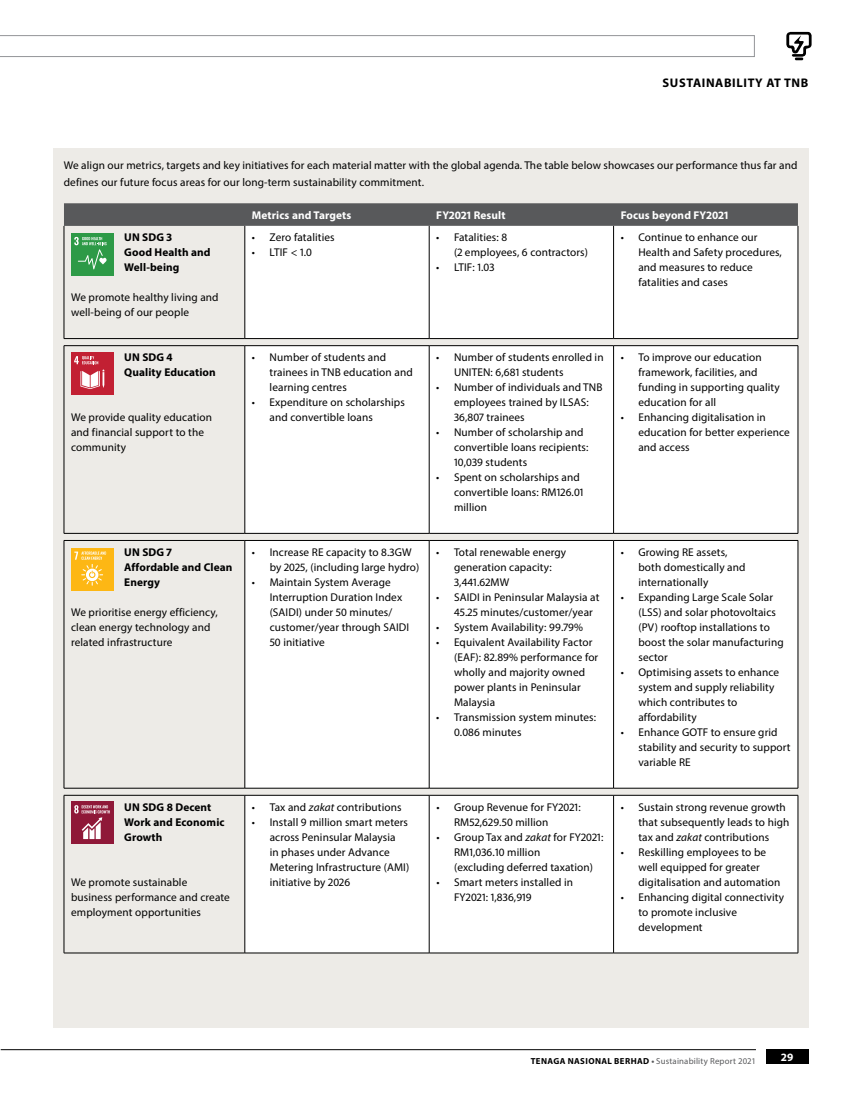
<style>
.page{position:relative;width:851px;height:1099px;background:#fff}
.page>*{position:absolute;margin:0;border:0;box-sizing:border-box;transform-origin:0 0}
.t1{font:700 12.5px "Myriad Pro";letter-spacing:.05em;color:#000}
.t2{font:11.25px/15px "Myriad Pro";letter-spacing:.01em;color:#000}
.t3{font:700 11.25px/15px "Myriad Pro";letter-spacing:.01em;color:#000}
.t4{font:700 11.25px "Myriad Pro";letter-spacing:.01em;color:#fff}
.t5{font:8.75px "Myriad Pro";letter-spacing:.02em;color:#58595b}
.s1{font-style:italic}
.s2{font-weight:700;color:#000}
.s3{font-weight:700}
</style>
<div class="page">
<svg style="left:786px;top:32px;width:25px;height:28px"></svg>
<svg style="left:0;top:35px;width:754px;height:22px"></svg>
<div style="left:53px;top:149px;width:755px;height:879px;background:#edebe7"></div>
<svg style="left:64px;top:203px;width:733px;height:23px;background:#5a5b5d"></svg>
<div style="left:245px;top:226px;width:552px;height:726px;background:#fff"></div>
<hr style="left:64px;top:226px;width:1px;height:112px;background:#000">
<hr style="left:244px;top:226px;width:1px;height:112px;background:#000">
<hr style="left:429px;top:226px;width:1px;height:112px;background:#000">
<hr style="left:613px;top:226px;width:1px;height:112px;background:#000">
<hr style="left:797px;top:226px;width:1px;height:112px;background:#000">
<hr style="left:64px;top:338px;width:181px;height:1px;background:#000">
<hr style="left:245px;top:338px;width:184px;height:1px;background:#000">
<hr style="left:429px;top:338px;width:184px;height:1px;background:#000">
<hr style="left:613px;top:338px;width:185px;height:1px;background:#000">
<hr style="left:64px;top:345px;width:181px;height:1px;background:#000">
<hr style="left:64px;top:346px;width:1px;height:187px;background:#000">
<hr style="left:245px;top:345px;width:184px;height:1px;background:#000">
<hr style="left:244px;top:346px;width:1px;height:187px;background:#000">
<hr style="left:429px;top:345px;width:184px;height:1px;background:#000">
<hr style="left:429px;top:346px;width:1px;height:187px;background:#000">
<hr style="left:613px;top:345px;width:185px;height:1px;background:#000">
<hr style="left:613px;top:346px;width:1px;height:187px;background:#000">
<hr style="left:797px;top:346px;width:1px;height:187px;background:#000">
<hr style="left:64px;top:533px;width:181px;height:1px;background:#000">
<hr style="left:245px;top:533px;width:184px;height:1px;background:#000">
<hr style="left:429px;top:533px;width:184px;height:1px;background:#000">
<hr style="left:613px;top:533px;width:185px;height:1px;background:#000">
<hr style="left:64px;top:540px;width:181px;height:1px;background:#000">
<hr style="left:64px;top:540px;width:1px;height:248px;background:#000">
<hr style="left:245px;top:540px;width:184px;height:1px;background:#000">
<hr style="left:244px;top:540px;width:1px;height:248px;background:#000">
<hr style="left:429px;top:540px;width:184px;height:1px;background:#000">
<hr style="left:429px;top:540px;width:1px;height:248px;background:#000">
<hr style="left:613px;top:540px;width:185px;height:1px;background:#000">
<hr style="left:613px;top:540px;width:1px;height:248px;background:#000">
<hr style="left:797px;top:540px;width:1px;height:248px;background:#000">
<hr style="left:64px;top:788px;width:181px;height:1px;background:#000">
<hr style="left:245px;top:788px;width:184px;height:1px;background:#000">
<hr style="left:429px;top:788px;width:184px;height:1px;background:#000">
<hr style="left:613px;top:788px;width:185px;height:1px;background:#000">
<hr style="left:64px;top:795px;width:181px;height:1px;background:#000">
<hr style="left:64px;top:795px;width:1px;height:157px;background:#000">
<hr style="left:245px;top:795px;width:184px;height:1px;background:#000">
<hr style="left:244px;top:795px;width:1px;height:157px;background:#000">
<hr style="left:429px;top:795px;width:184px;height:1px;background:#000">
<hr style="left:429px;top:795px;width:1px;height:157px;background:#000">
<hr style="left:613px;top:795px;width:185px;height:1px;background:#000">
<hr style="left:613px;top:795px;width:1px;height:157px;background:#000">
<hr style="left:797px;top:795px;width:1px;height:157px;background:#000">
<hr style="left:64px;top:952px;width:181px;height:1px;background:#000">
<hr style="left:245px;top:952px;width:184px;height:1px;background:#000">
<hr style="left:429px;top:952px;width:184px;height:1px;background:#000">
<hr style="left:613px;top:952px;width:185px;height:1px;background:#000">
<div style="left:71px;top:548px;width:42px;height:42px;background:#fdb714"></div>
<svg style="left:74px;top:551px;width:32px;height:34px"></svg>
<div style="left:71px;top:233px;width:42px;height:43px;background:#2d9a47"></div>
<svg style="left:74px;top:237px;width:32px;height:32px"></svg>
<div style="left:71px;top:801px;width:42px;height:43px;background:#8f1838"></div>
<svg style="left:74px;top:805px;width:36px;height:34px"></svg>
<div style="left:71px;top:352px;width:42px;height:43px;background:#c22033"></div>
<svg style="left:74px;top:356px;width:30px;height:33px"></svg>
<div style="left:765px;top:1049px;width:43px;height:14px;background:#000"></div>
<hr style="left:1px;top:1049px;width:754px;height:1px;background:#000">
<p class="t1" style="left:662px;top:75px;width:147px">SUSTAINABILITY AT TNB</p>
<p class="t2" style="left:64px;top:157px;width:735px;line-height:16.2px">We align our metrics, targets and key initiatives for each material matter with the global agenda. The table below showcases our performance thus far and defines our future focus areas for our long-term sustainability commitment.</p>
<p class="t3" style="left:124px;top:230px;width:88px">UN SDG 3<br>Good Health and<br>Well-being</p>
<p class="t2" style="left:71px;top:290px;width:149px">We promote healthy living and well-being of our people</p>
<p class="t3" style="left:124px;top:349px;width:93px">UN SDG 4<br>Quality Education</p>
<p class="t2" style="left:71px;top:410px;width:142px">We provide quality education and financial support to the community</p>
<p class="t3" style="left:124px;top:544px;width:110px">UN SDG 7<br>Affordable and Clean<br>Energy</p>
<p class="t2" style="left:71px;top:604px;width:148px">We prioritise energy efficiency, clean energy technology and related infrastructure</p>
<p class="t3" style="left:124px;top:799px;width:102px">UN SDG 8 Decent<br>Work and Economic<br>Growth</p>
<p class="t2" style="left:71px;top:874px;width:160px">We promote sustainable business performance and create employment opportunities</p>
<p class="t4" style="left:252px;top:208px;width:101px">Metrics and Targets</p>
<p class="t4" style="left:436px;top:208px;width:71px">FY2021 Result</p>
<p class="t4" style="left:620px;top:208px;width:109px">Focus beyond FY2021</p>
<p class="t2" style="left:252px;top:230px;width:84px">• Zero fatalities</p>
<p class="t2" style="left:252px;top:245px;width:62px">• LTIF &lt; 1.0</p>
<p class="t2" style="left:454px;top:230px;width:135px;text-indent:-18px">• Fatalities: 8<br>(2 employees, 6 contractors)</p>
<p class="t2" style="left:436px;top:260px;width:60px">• LTIF: 1.03</p>
<p class="t2" style="left:638px;top:230px;width:145px;text-indent:-18px">• Continue to enhance our<br>Health and Safety procedures, and measures to reduce fatalities and cases</p>
<p class="t2" style="left:269px;top:350px;width:144px;text-indent:-18px">• Number of students and trainees in TNB education and learning centres</p>
<p class="t2" style="left:269px;top:395px;width:137px;text-indent:-18px">• Expenditure on scholarships and convertible loans</p>
<p class="t2" style="left:454px;top:350px;width:151px;text-indent:-18px">• Number of students enrolled in<br>UNITEN: 6,681 students</p>
<p class="t2" style="left:454px;top:380px;width:150px;text-indent:-18px">• Number of individuals and TNB employees trained by ILSAS:<br>36,807 trainees</p>
<p class="t2" style="left:454px;top:424px;width:136px;text-indent:-18px">• Number of scholarship and convertible loans recipients:<br>10,039 students</p>
<p class="t2" style="left:454px;top:469px;width:131px;text-indent:-18px">• Spent on scholarships and convertible loans: RM126.01 million</p>
<p class="t2" style="left:638px;top:349px;width:143px;text-indent:-18px">• To improve our education framework, facilities, and funding in supporting quality education for all</p>
<p class="t2" style="left:638px;top:409px;width:153px;text-indent:-18px">• Enhancing digitalisation in education for better experience and access</p>
<p class="t2" style="left:269px;top:544px;width:151px;text-indent:-18px">• Increase RE capacity to 8.3GW by 2025, (including large hydro)</p>
<p class="t2" style="left:269px;top:574px;width:141px;text-indent:-18px">• Maintain System Average<br>Interruption Duration Index (SAIDI) under 50 minutes/ customer/year through SAIDI<br>50 initiative</p>
<p class="t2" style="left:454px;top:544px;width:114px;text-indent:-18px">• Total renewable energy generation capacity:<br>3,441.62MW</p>
<p class="t2" style="left:454px;top:589px;width:147px;text-indent:-18px">• SAIDI in Peninsular Malaysia at<br>45.25 minutes/customer/year</p>
<p class="t2" style="left:436px;top:619px;width:148px">• System Availability: 99.79%</p>
<p class="t2" style="left:454px;top:634px;width:146px;text-indent:-18px">• Equivalent Availability Factor (EAF): 82.89% performance for wholly and majority owned power plants in Peninsular<br>Malaysia</p>
<p class="t2" style="left:454px;top:709px;width:143px;text-indent:-18px">• Transmission system minutes:<br>0.086 minutes</p>
<p class="t2" style="left:638px;top:544px;width:108px;text-indent:-18px">• Growing RE assets, both domestically and internationally</p>
<p class="t2" style="left:638px;top:589px;width:147px;text-indent:-18px">• Expanding Large Scale Solar (LSS) and solar photovoltaics (PV) rooftop installations to boost the solar manufacturing sector</p>
<p class="t2" style="left:638px;top:664px;width:142px;text-indent:-18px">• Optimising assets to enhance system and supply reliability which contributes to affordability</p>
<p class="t2" style="left:638px;top:724px;width:154px;text-indent:-18px">• Enhance GOTF to ensure grid stability and security to support variable RE</p>
<p class="t2" style="left:252px;top:799px;width:151px">• Tax and <span class="s1">zakat</span> contributions</p>
<p class="t2" style="left:269px;top:814px;width:141px;text-indent:-18px">• Install 9 million smart meters across Peninsular Malaysia<br>in phases under Advance<br>Metering Infrastructure (AMI) initiative by 2026</p>
<p class="t2" style="left:454px;top:799px;width:128px;text-indent:-18px">• Group Revenue for FY2021:<br>RM52,629.50 million</p>
<p class="t2" style="left:454px;top:829px;width:151px;text-indent:-18px">• Group Tax and <span class="s1">zakat</span> for FY2021:<br>RM1,036.10 million<br>(excluding deferred taxation)</p>
<p class="t2" style="left:454px;top:874px;width:120px;text-indent:-18px">• Smart meters installed in<br>FY2021: 1,836,919</p>
<p class="t2" style="left:638px;top:799px;width:152px;text-indent:-18px">• Sustain strong revenue growth that subsequently leads to high tax and <span class="s1">zakat</span> contributions</p>
<p class="t2" style="left:638px;top:844px;width:143px;text-indent:-18px">• Reskilling employees to be well equipped for greater digitalisation and automation</p>
<p class="t2" style="left:638px;top:889px;width:147px;text-indent:-18px">• Enhancing digital connectivity to promote inclusive development</p>
<p class="t5" style="left:530px;top:1055px;width:227px"><span class="s2">TENAGA NASIONAL BERHAD</span> <span class="s3">•</span> Sustainability Report 2021</p>
<p class="t4" style="left:780px;top:1049px;width:14px">29</p>
</div>
